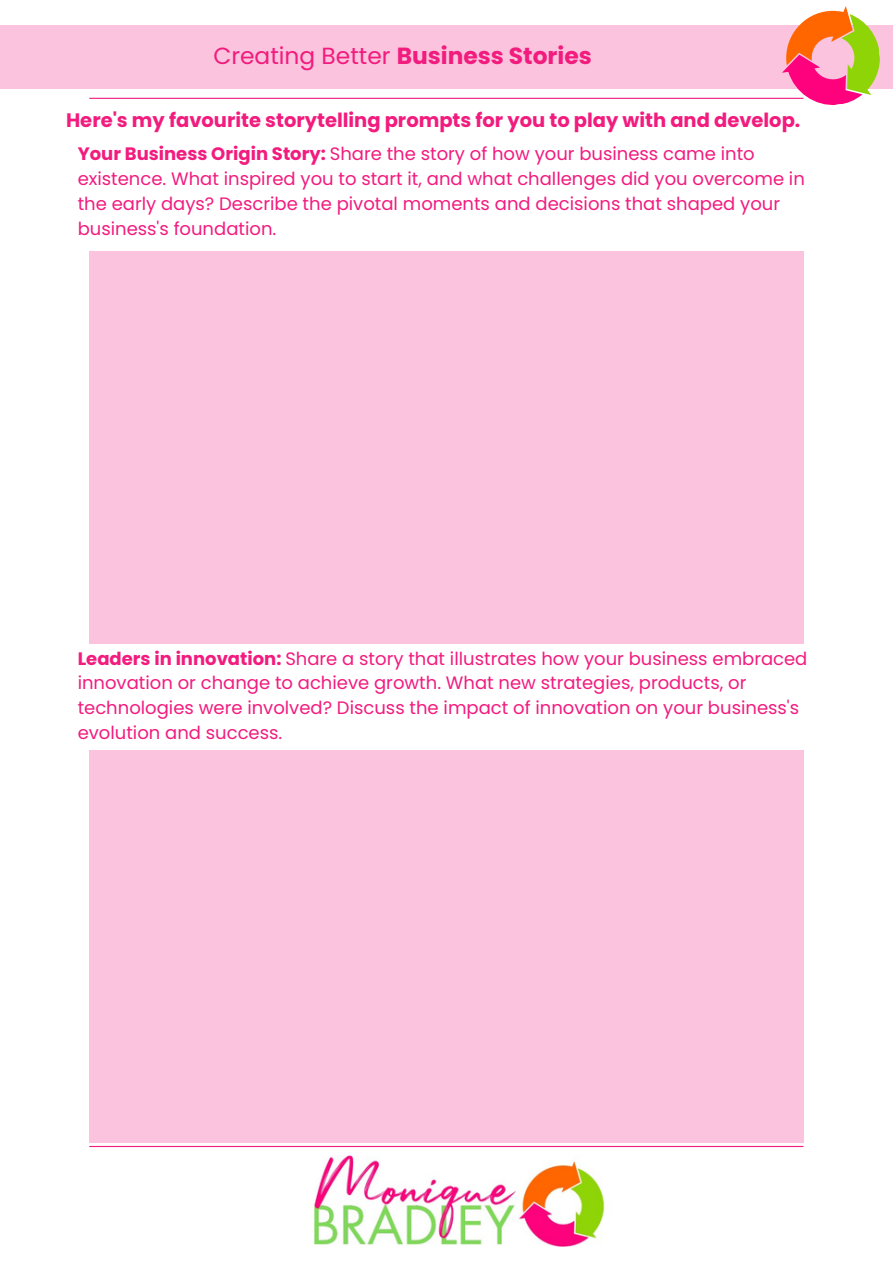
<style>
.page{position:relative;width:893px;height:1264px;background:#fff}
.page>*{position:absolute;margin:0;border:0;box-sizing:border-box;transform-origin:0 0}
.t1{font:700 23.25px "Poppins";color:#f21b7e}
.t2{font:700 19.5px "Poppins";color:#f21b7e}
.t3{font:18px/24.8px "Poppins";color:#f21b7e}
.s1{font-weight:400}
.s2{font-weight:700}
</style>
<div class="page">
<hr style="left:89px;top:1145px;width:714px;height:1px;background:#f21b7e">
<div style="left:0;top:26px;width:892px;height:63px;background:#fbc3dd"></div>
<svg style="left:780px;top:6px;width:103px;height:99px"></svg>
<img style="left:314px;top:1155px;width:291px;height:91px">
<hr style="left:89px;top:98px;width:714px;height:1px;background:#f21b7e">
<div style="left:89px;top:251px;width:714px;height:392px;background:#fbc3dd"></div>
<div style="left:89px;top:749px;width:714px;height:393px;background:#fbc3dd"></div>
<p class="t1" style="left:213px;top:39px;width:380px"><span class="s1">Creating Better</span> Business Stories</p>
<p class="t2" style="left:66px;top:106px;width:735px">Here's my favourite storytelling prompts for you to play with and develop.</p>
<p class="t3" style="left:78px;top:142px;width:728px"><span class="s2">Your Business Origin Story:</span> Share the story of how your business came into existence. What inspired you to start it, and what challenges did you overcome in the early days? Describe the pivotal moments and decisions that shaped your business's foundation.</p>
<p class="t3" style="left:78px;top:646px;width:731px"><span class="s2">Leaders in innovation:</span> Share a story that illustrates how your business embraced innovation or change to achieve growth. What new strategies, products, or technologies were involved? Discuss the impact of innovation on your business's evolution and success.</p>
</div>
